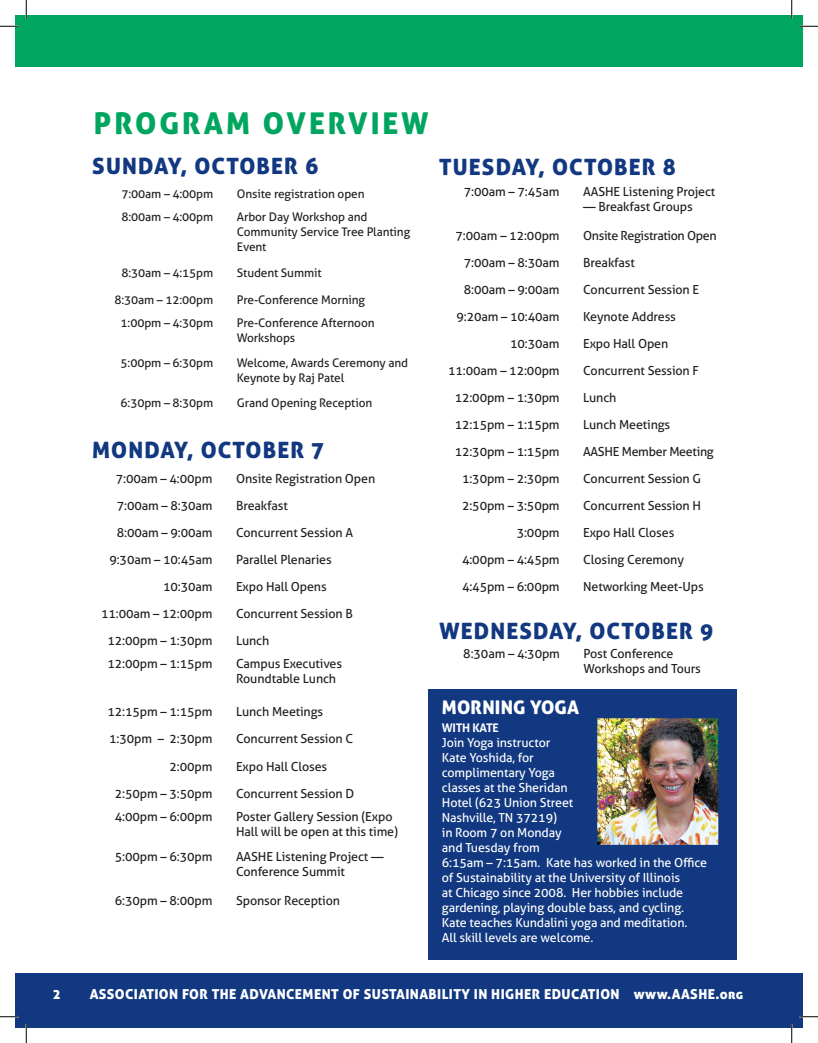
<style>
.page{position:relative;width:818px;height:1043px;background:#fff}
.page>*{position:absolute;margin:0;border:0;box-sizing:border-box;transform-origin:0 0}
.t1{font:30px "Aller Display";letter-spacing:.1em;color:#00a65f}
.t2{font:22.5px "Aller Display";letter-spacing:.05em;color:#113880}
.t3{font:18.75px "Aller Display";letter-spacing:.01em;color:#fff}
.t4{font:13.75px "Aller Display";letter-spacing:.03em;color:#fff}
.t5{font:12.5px/15px "Aller";letter-spacing:-.01em;color:#231f20}
.t6{font:12.5px/15px "Aller";letter-spacing:-.01em;color:#fff}
.t7{font:12.5px "Aller";letter-spacing:-.03em;color:#231f20}
.t8{font:11.88px/15px "Aller";letter-spacing:-.01em;color:#231f20}
.t9{font:700 11.88px "Aller";color:#fff}
</style>
<div class="page">
<div style="left:15px;top:973px;width:776px;height:54px;background:#113880"></div>
<div style="left:791px;top:973px;width:11px;height:54px;background:#113880"></div>
<div style="left:15px;top:15px;width:776px;height:51px;background:#00a65f"></div>
<div style="left:791px;top:15px;width:11px;height:51px;background:#00a65f"></div>
<div style="left:428px;top:689px;width:309px;height:270px;background:#113880"></div>
<img style="left:598px;top:719px;width:119px;height:125px">
<div style="left:596px;top:717px;width:123px;height:129px;border:1px solid #113880"></div>
<svg style="left:0;top:25px;width:19px;height:2px"></svg>
<svg style="left:799px;top:25px;width:19px;height:2px"></svg>
<svg style="left:0;top:1015px;width:19px;height:2px"></svg>
<svg style="left:799px;top:1015px;width:19px;height:2px"></svg>
<svg style="left:25px;top:0;width:2px;height:19px"></svg>
<svg style="left:25px;top:1024px;width:2px;height:18px"></svg>
<svg style="left:790px;top:0;width:2px;height:19px"></svg>
<svg style="left:790px;top:1024px;width:2px;height:18px"></svg>
<h1 class="t1" style="left:94px;top:104px;width:336px">PROGRAM OVERVIEW</h1>
<h2 class="t2" style="left:92px;top:151px;width:228px">SUNDAY, OCTOBER 6</h2>
<p class="t8" style="left:121px;top:186px;width:93px">7:00am – 4:00pm</p>
<p class="t8" style="left:237px;top:186px;width:129px">Onsite registration open</p>
<p class="t8" style="left:121px;top:209px;width:93px">8:00am – 4:00pm</p>
<p class="t8" style="left:237px;top:209px;width:175px">Arbor Day Workshop and<br>Community Service Tree Planting<br>Event</p>
<p class="t8" style="left:121px;top:266px;width:93px">8:30am – 4:15pm</p>
<p class="t8" style="left:237px;top:266px;width:86px">Student Summit</p>
<p class="t8" style="left:114px;top:293px;width:100px">8:30am – 12:00pm</p>
<p class="t8" style="left:237px;top:293px;width:130px">Pre-Conference Morning</p>
<p class="t8" style="left:121px;top:315px;width:94px">1:00pm – 4:30pm</p>
<p class="t8" style="left:237px;top:315px;width:139px">Pre-Conference Afternoon<br>Workshops</p>
<p class="t8" style="left:121px;top:355px;width:94px">5:00pm – 6:30pm</p>
<p class="t8" style="left:237px;top:355px;width:173px">Welcome, Awards Ceremony and<br>Keynote by Raj Patel</p>
<p class="t8" style="left:121px;top:395px;width:94px">6:30pm – 8:30pm</p>
<p class="t8" style="left:237px;top:395px;width:137px">Grand Opening Reception</p>
<h2 class="t2" style="left:92px;top:435px;width:233px">MONDAY, OCTOBER 7</h2>
<p class="t5" style="left:116px;top:471px;width:98px">7:00am – 4:00pm</p>
<p class="t5" style="left:236px;top:471px;width:141px">Onsite Registration Open</p>
<p class="t5" style="left:117px;top:498px;width:97px">7:00am – 8:30am</p>
<p class="t5" style="left:236px;top:498px;width:53px">Breakfast</p>
<p class="t5" style="left:117px;top:525px;width:97px">8:00am – 9:00am</p>
<p class="t5" style="left:236px;top:525px;width:118px">Concurrent Session A</p>
<p class="t5" style="left:109px;top:552px;width:105px">9:30am – 10:45am</p>
<p class="t5" style="left:236px;top:552px;width:97px">Parallel Plenaries</p>
<p class="t5" style="left:163px;top:579px;width:51px">10:30am</p>
<p class="t5" style="left:236px;top:579px;width:92px">Expo Hall Opens</p>
<p class="t5" style="left:101px;top:606px;width:113px">11:00am – 12:00pm</p>
<p class="t5" style="left:236px;top:606px;width:117px">Concurrent Session B</p>
<p class="t5" style="left:108px;top:633px;width:106px">12:00pm – 1:30pm</p>
<p class="t5" style="left:236px;top:633px;width:35px">Lunch</p>
<p class="t5" style="left:108px;top:656px;width:106px">12:00pm – 1:15pm</p>
<p class="t5" style="left:236px;top:656px;width:108px">Campus Executives<br>Roundtable Lunch</p>
<p class="t5" style="left:108px;top:704px;width:106px">12:15pm – 1:15pm</p>
<p class="t5" style="left:236px;top:704px;width:89px">Lunch Meetings</p>
<p class="t5" style="left:109px;top:731px;width:105px">1:30pm – 2:30pm</p>
<p class="t5" style="left:236px;top:731px;width:117px">Concurrent Session C</p>
<p class="t5" style="left:169px;top:758px;width:44px">2:00pm</p>
<p class="t5" style="left:236px;top:758px;width:93px">Expo H all Closes</p>
<p class="t5" style="left:115px;top:785px;width:99px">2:50pm – 3:50pm</p>
<p class="t5" style="left:236px;top:785px;width:118px">Concurrent Session D</p>
<p class="t5" style="left:115px;top:808px;width:99px">4:00pm – 6:00pm</p>
<p class="t5" style="left:236px;top:808px;width:163px">Poster Gallery Session (Expo<br>Hall will be open at this time)</p>
<p class="t5" style="left:115px;top:849px;width:99px">5:00pm – 6:30pm</p>
<p class="t5" style="left:236px;top:849px;width:149px">AASHE Listening Project —<br>Conference Summit</p>
<p class="t5" style="left:115px;top:893px;width:99px">6:30pm – 8:00pm</p>
<p class="t5" style="left:236px;top:893px;width:105px">Sponsor Reception</p>
<h2 class="t2" style="left:439px;top:152px;width:238px">TUESDAY, OCTOBER 8</h2>
<p class="t5" style="left:464px;top:184px;width:97px">7:00am – 7:45am</p>
<p class="t5" style="left:583px;top:184px;width:134px">AASHE Listening Project</p>
<p class="t5" style="left:583px;top:199px;width:111px">— Breakfast Groups</p>
<p class="t5" style="left:455px;top:228px;width:106px">7:00am – 12:00pm</p>
<p class="t7" style="left:583px;top:228px;width:135px">Onsite Registration Open</p>
<p class="t5" style="left:464px;top:255px;width:97px">7:00am – 8:30am</p>
<p class="t5" style="left:583px;top:255px;width:53px">Breakfast</p>
<p class="t5" style="left:464px;top:282px;width:97px">8:00am – 9:00am</p>
<p class="t5" style="left:583px;top:282px;width:116px">Concurrent Session E</p>
<p class="t5" style="left:456px;top:309px;width:105px">9:20am – 10:40am</p>
<p class="t5" style="left:583px;top:309px;width:94px">Keynote Address</p>
<p class="t5" style="left:510px;top:336px;width:51px">10:30am</p>
<p class="t5" style="left:583px;top:336px;width:87px">Expo H all Open</p>
<p class="t5" style="left:448px;top:363px;width:113px">11:00am – 12:00pm</p>
<p class="t5" style="left:583px;top:363px;width:116px">Concurrent Session F</p>
<p class="t5" style="left:454px;top:390px;width:106px">12:00pm – 1:30pm</p>
<p class="t5" style="left:583px;top:390px;width:35px">Lunch</p>
<p class="t5" style="left:454px;top:417px;width:106px">12:15pm – 1:15pm</p>
<p class="t5" style="left:583px;top:417px;width:89px">Lunch Meetings</p>
<p class="t5" style="left:454px;top:444px;width:106px">12:30pm – 1:15pm</p>
<p class="t5" style="left:583px;top:444px;width:132px">AASHE Member Meeting</p>
<p class="t5" style="left:462px;top:471px;width:99px">1:30pm – 2:30pm</p>
<p class="t5" style="left:583px;top:471px;width:119px">Concurrent Session G</p>
<p class="t5" style="left:462px;top:498px;width:99px">2:50pm – 3:50pm</p>
<p class="t5" style="left:583px;top:498px;width:117px">Concurrent Session H</p>
<p class="t5" style="left:516px;top:525px;width:44px">3:00pm</p>
<p class="t5" style="left:583px;top:525px;width:93px">Expo H all Closes</p>
<p class="t5" style="left:462px;top:552px;width:99px">4:00pm – 4:45pm</p>
<p class="t5" style="left:583px;top:552px;width:102px">Closing Ceremony</p>
<p class="t5" style="left:462px;top:579px;width:99px">4:45pm – 6:00pm</p>
<p class="t5" style="left:583px;top:579px;width:122px">Networking Meet-Ups</p>
<h2 class="t2" style="left:439px;top:616px;width:275px">WEDNESDAY, OCTOBER 9</h2>
<p class="t5" style="left:463px;top:646px;width:98px">8:30am – 4:30pm</p>
<p class="t5" style="left:583px;top:646px;width:119px">Post Conference<br>Workshops and Tours</p>
<h3 class="t3" style="left:442px;top:695px;width:138px">MORNING YOGA</h3>
<p class="t9" style="left:442px;top:720px;width:45px">WITH KATE</p>
<p class="t6" style="left:442px;top:735px;width:267px">Join Yoga instructor<br>Kate Yoshida, for<br>complimentary Yoga<br>classes at the Sheridan<br>Hotel (623 U nion Street<br>Nashville, TN 37219)<br>in Room 7 on Monday<br>and Tuesday from<br>6:15am – 7:15am. Kate has worked in the Office of Sustainability at the U niversity of I llinois<br>at Chicago since 2008. Her hobbies include gardening, playing double bass, and cycling.<br>Kate teaches Kundalini yoga and meditation.<br>All skill levels are welcome.</p>
<p class="t4" style="left:53px;top:985px;width:9px">2</p>
<p class="t4" style="left:90px;top:985px;width:610px">ASSOCIATION FOR THE ADVANCEMENT OF SUSTAINABILITY IN HIGHER EDUCATION WWW.AASHE</p>
<p class="t4" style="left:715px;top:985px;width:29px">.ORG</p>
</div>
